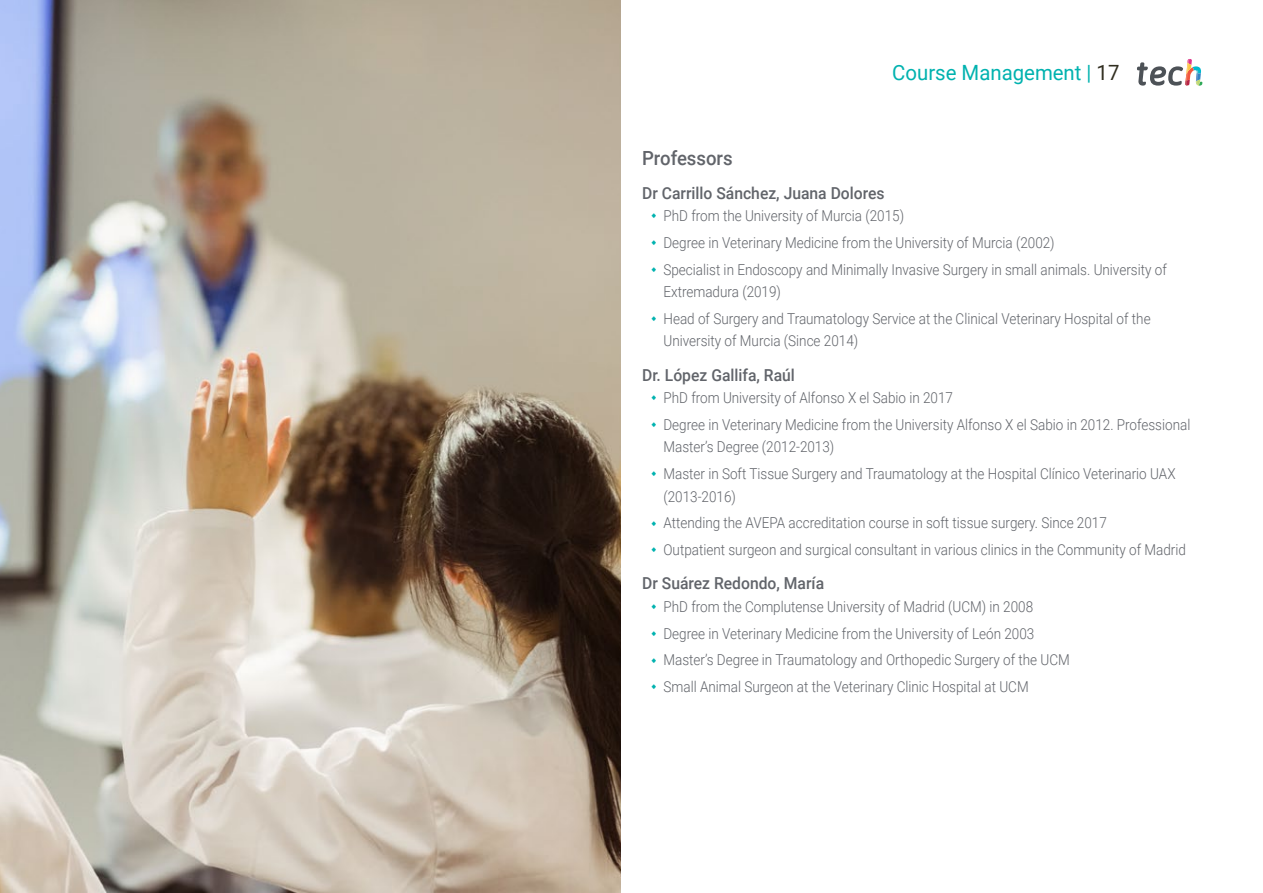
<style>
.page{position:relative;width:1263px;height:893px;background:#fff}
.page>*{position:absolute;margin:0;border:0;box-sizing:border-box;transform-origin:0 0}
.t1{font:21px "Roboto";color:#00b2af}
.t2{font:500 19.5px "Roboto";color:#61646a;scale:.95 1}
.t3{font:500 16.5px "Roboto";color:#61646a;scale:.95 1}
.t4{font:300 15px/26.7px "Roboto";color:#61646a;scale:.9 1}
.s1{color:#312e20}
</style>
<div class="page">
<img style="left:0;top:0;width:621px;height:893px">
<svg style="left:1137px;top:59px;width:65px;height:27px"></svg>
<h1 class="t1" style="left:892px;top:57px;width:229px">Course Management | <span class="s1">17</span></h1>
<h2 class="t2" style="left:642px;top:144px;width:97px">Professors</h2>
<p class="t3" style="left:642px;top:181px;width:257px">Dr Carrillo Sánchez, Juana Dolores</p>
<p class="t4" style="left:663px;top:202px;width:561px">PhD from the University of Murcia (2015)<br>Degree in Veterinary Medicine from the University of Murcia (2002)<br>Specialist in Endoscopy and Minimally Invasive Surgery in small animals. University of</p>
<p class="t4" style="left:663px;top:278px;width:543px">Extremadura (2019)<br>Head of Surgery and Traumatology Service at the Clinical Veterinary Hospital of the</p>
<p class="t4" style="left:663px;top:327px;width:218px">University of Murcia (Since 2014)</p>
<p class="t3" style="left:642px;top:363px;width:162px">Dr. López Gallifa, Raúl</p>
<p class="t4" style="left:663px;top:384px;width:587px">PhD from University of Alfonso X el Sabio in 2017<br>Degree in Veterinary Medicine from the University Alfonso X el Sabio in 2012. Professional</p>
<p class="t4" style="left:663px;top:433px;width:570px">Master’s Degree (2012-2013)<br>Master in Soft Tissue Surgery and Traumatology at the Hospital Clínico Veterinario UAX</p>
<p class="t4" style="left:663px;top:482px;width:582px">(2013-2016)<br>Attending the AVEPA accreditation course in soft tissue surgery. Since 2017<br>Outpatient surgeon and surgical consultant in various clinics in the Community of Madrid</p>
<p class="t3" style="left:642px;top:572px;width:193px">Dr Suárez Redondo, María</p>
<p class="t4" style="left:663px;top:592px;width:453px">PhD from the Complutense University of Madrid (UCM) in 2008<br>Degree in Veterinary Medicine from the University of León 2003<br>Master’s Degree in Traumatology and Orthopedic Surgery of the UCM Small Animal Surgeon at the Veterinary Clinic Hospital at UCM</p>
</div>
